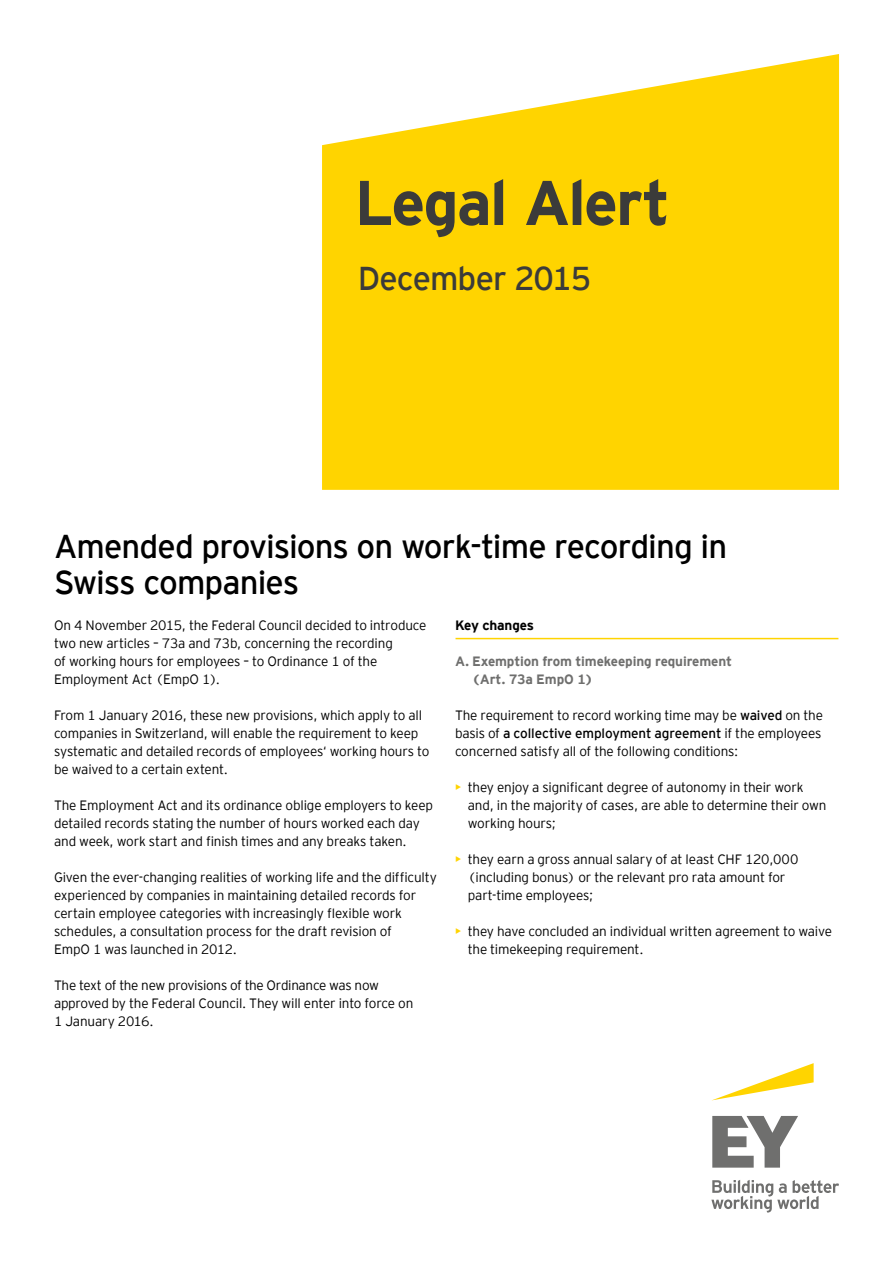
<style>
.page{position:relative;width:893px;height:1263px;background:#fff}
.page>*{position:absolute;margin:0;border:0;box-sizing:border-box;transform-origin:0 0}
.t1{font:700 63px "EY Interstate";letter-spacing:-.03em;color:#3b3b3a}
.t2{font:33px/36px "EY Interstate";letter-spacing:-.03em;color:#000}
.t3{font:33px "EY Interstate";letter-spacing:-.03em;color:#3b3b3a}
.t4{font:300 13.5px/18px "EY Interstate";letter-spacing:-.015em;color:#000}
.t5{font:700 13.5px/18px "EY Interstate";letter-spacing:-.01em;color:#6f6f6e}
.t6{font:700 13.5px "EY Interstate";letter-spacing:-.015em;color:#000}
.s1{font-weight:400}
.s2{font-weight:400;color:#ffd400}
</style>
<div class="page">
<svg style="left:713px;top:1063px;width:101px;height:37px"></svg>
<svg style="left:711px;top:1116px;width:128px;height:96px"></svg>
<svg style="left:322px;top:54px;width:517px;height:436px;background:#ffd81a"></svg>
<hr style="left:455px;top:638px;width:383px;height:1px;background:#ffd400">
<h1 class="t1" style="left:354px;top:157px;width:317px">Legal Alert</h1>
<h2 class="t3" style="left:358px;top:255px;width:235px">December 2015</h2>
<h2 class="t2" style="left:54px;top:526px;width:675px">Amended provisions on work-time recording in<br>Swiss companies</h2>
<p class="t4" style="left:54px;top:615px;width:374px">On 4 November 2015, the Federal Council decided to introduce two new articles – 73a and 73b, concerning the recording<br>of working hours for employees – to Ordinance 1 of the Employment Act (EmpO 1).</p>
<p class="t4" style="left:54px;top:705px;width:377px">From 1 January 2016, these new provisions, which apply to all companies in Switzerland, will enable the requirement to keep systematic and detailed records of employees‘ working hours to be waived to a certain extent.</p>
<p class="t4" style="left:54px;top:795px;width:380px">The Employment Act and its ordinance oblige employers to keep detailed records stating the number of hours worked each day and week, work start and finish times and any breaks taken.</p>
<p class="t4" style="left:54px;top:867px;width:384px">Given the ever-changing realities of working life and the difficulty experienced by companies in maintaining detailed records for certain employee categories with increasingly flexible work schedules, a consultation process for the draft revision of<br>EmpO 1 was launched in 2012.</p>
<p class="t4" style="left:54px;top:975px;width:361px">The text of the new provisions of the Ordinance was now approved by the Federal Council. They will enter into force on<br>1 January 2016.</p>
<p class="t6" style="left:455px;top:615px;width:81px">Key changes</p>
<p class="t5" style="left:472px;top:651px;width:262px;text-indent:-17px">A. Exemption from timekeeping requirement (Art. 73a EmpO 1)</p>
<p class="t4" style="left:455px;top:705px;width:370px;text-align:justify">The requirement to record working time may be <span class="s1">waived</span> on the basis of <span class="s1">a collective employment agreement</span> if the employees concerned satisfy all of the following conditions:</p>
<p class="t4" style="left:468px;top:777px;width:360px;text-indent:-13px"><span class="s2">•</span> they enjoy a significant degree of autonomy in their work and, in the majority of cases, are able to determine their own working hours;</p>
<p class="t4" style="left:468px;top:849px;width:332px;text-indent:-13px"><span class="s2">•</span> they earn a gross annual salary of at least CHF 120,000 (including bonus) or the relevant pro rata amount for part-time employees;</p>
<p class="t4" style="left:468px;top:921px;width:366px;text-indent:-13px"><span class="s2">•</span> they have concluded an individual written agreement to waive the timekeeping requirement.</p>
</div>
